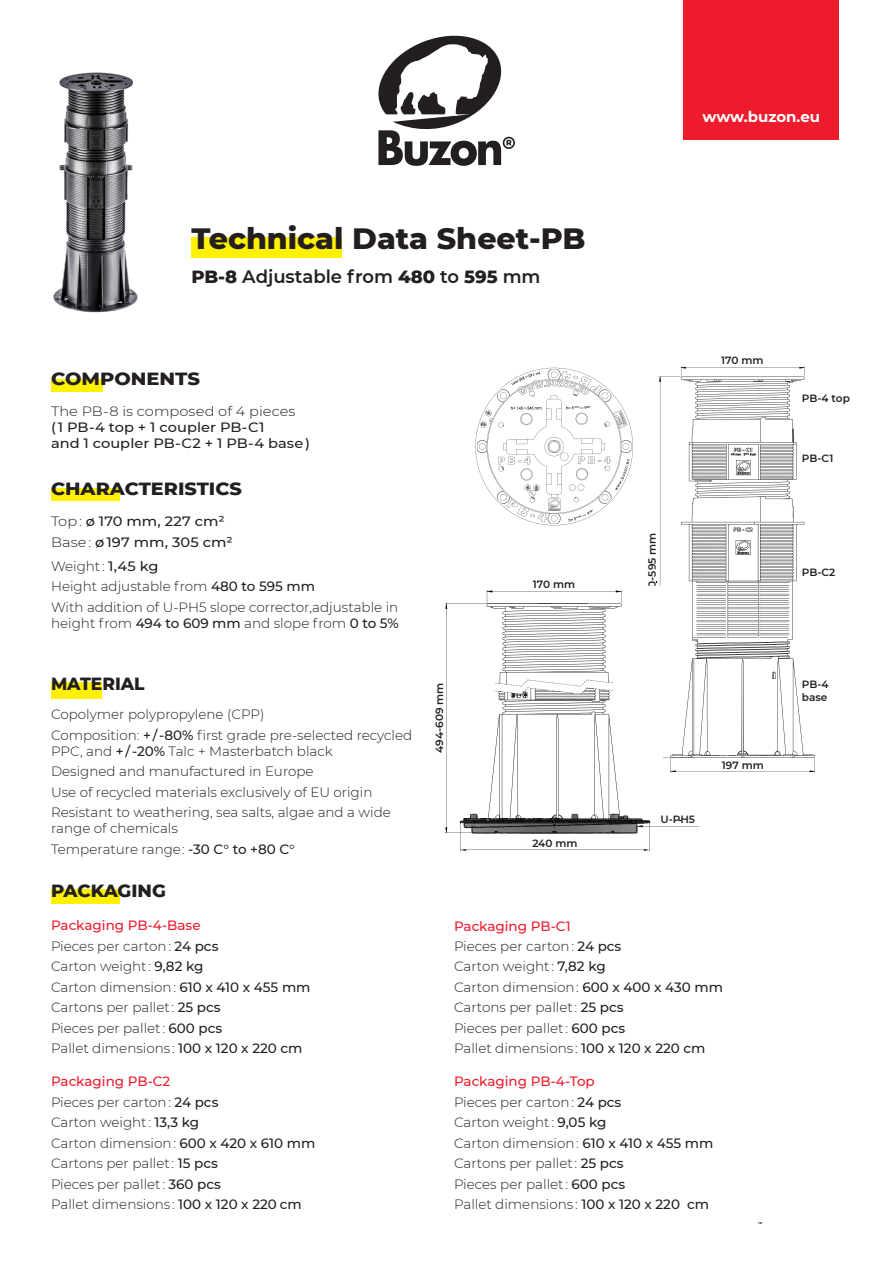
<style>
.page{position:relative;width:893px;height:1263px;background:#fff}
.page>*{position:absolute;margin:0;border:0;box-sizing:border-box;transform-origin:0 0}
.t1{font:800 30px "Montserrat";color:#231f20}
.t2{font:600 18px "Montserrat";color:#231f20}
.t3{font:800 18px "Montserrat";color:#231f20;scale:1.06 1}
.t4{font:800 18px "Montserrat";color:#231f20;scale:1.08 1}
.t5{font:800 18px "Montserrat";color:#231f20}
.t6{font:800 18px "Montserrat";color:#231f20;scale:.95 1}
.t7{font:700 15px "Montserrat";color:#fff}
.t8{font:300 13.5px/16.2px "Montserrat";color:#231f20}
.t9{font:500 13.5px "Montserrat";letter-spacing:.005em;color:#231f20;scale:1.08 1}
.t10{font:500 13.5px "Montserrat";color:#ee1b2d}
.t11{font:300 13.5px "Montserrat";color:#231f20;scale:1.08 1}
.t12{font:600 10.5px "Montserrat";color:#231f20}
.s1{font-weight:800}
.s2{font-weight:300}
.s3{font-weight:500}
</style>
<div class="page">
<div style="left:51px;top:890px;width:68px;height:14px;background:#fff101"></div>
<div style="left:191px;top:237px;width:150px;height:21px;background:#fff101"></div>
<div style="left:51px;top:682px;width:51px;height:16px;background:#fff101"></div>
<div style="left:51px;top:488px;width:68px;height:13px;background:#fff101"></div>
<div style="left:51px;top:379px;width:52px;height:13px;background:#fff101"></div>
<svg style="left:378px;top:35px;width:137px;height:131px"></svg>
<img style="left:53px;top:72px;width:85px;height:241px">
<svg style="left:680px;top:367px;width:135px;height:405px"></svg>
<svg style="left:699px;top:377px;width:116px;height:381px"></svg>
<svg style="left:445px;top:368px;width:254px;height:483px"></svg>
<div style="left:684px;top:0;width:155px;height:140px;background:#ee1b2d"></div>
<p class="t1" style="left:191px;top:216px;width:396px">Technical Data Sheet-PB</p>
<p class="t2" style="left:191px;top:264px;width:351px"><span class="s1">PB-8</span> Adjustable from <span class="s1">480</span> to <span class="s1">595</span> mm</p>
<p class="t4" style="left:51px;top:366px;width:140px">COMPONENTS</p>
<p class="t11" style="left:51px;top:402px;width:228px">The PB-8 is composed of 4 pieces</p>
<p class="t9" style="left:51px;top:418px;width:199px">( 1 PB-4 top + 1 coupler PB-C1</p>
<p class="t9" style="left:51px;top:434px;width:241px">and 1 coupler PB-C2 + 1 PB-4 base )</p>
<p class="t3" style="left:51px;top:475px;width:181px">CHARACTERISTICS</p>
<p class="t9" style="left:51px;top:512px;width:162px"><span class="s2">Top :</span> ø 170 mm, 227 cm²</p>
<p class="t9" style="left:51px;top:532px;width:170px"><span class="s2">Base :</span> ø 197 mm, 305 cm²</p>
<p class="t8" style="left:51px;top:557px;width:109px">Weight : <span class="s3">1,45 kg</span></p>
<p class="t8" style="left:51px;top:578px;width:266px">Height adjustable from <span class="s3">480 to 595 mm</span></p>
<p class="t8" style="left:51px;top:598px;width:349px">With addition of U-PH5 slope corrector,adjustable in height from <span class="s3">494 to 609 mm</span> and slope from <span class="s3">0 to 5%</span></p>
<p class="t6" style="left:51px;top:671px;width:100px">MATERIAL</p>
<p class="t8" style="left:51px;top:706px;width:215px">Copolymer polypropylene (CPP)</p>
<p class="t8" style="left:51px;top:726px;width:363px">Composition: <span class="s3">+ / -80%</span> first grade pre-selected recycled<br>PPC, and <span class="s3">+ / -20%</span> Talc + Masterbatch black</p>
<p class="t8" style="left:51px;top:763px;width:264px">Designed and manufactured in Europe</p>
<p class="t8" style="left:51px;top:783px;width:323px">Use of recycled materials exclusively of EU origin</p>
<p class="t8" style="left:51px;top:804px;width:341px">Resistant to weathering, sea salts, algae and a wide range of chemicals</p>
<p class="t8" style="left:51px;top:840px;width:245px">Temperature range: <span class="s3">-30 C° to +80 C°</span></p>
<p class="t12" style="left:432px;top:753px;width:72px;rotate:-90deg">494-609 mm</p>
<p class="t12" style="left:533px;top:577px;width:44px">170 mm</p>
<p class="t12" style="left:532px;top:836px;width:47px">240 mm</p>
<p class="t7" style="left:702px;top:105px;width:119px">www.buzon.eu</p>
<p class="t12" style="left:721px;top:352px;width:44px">170 mm</p>
<p class="t12" style="left:645px;top:602px;width:71px;rotate:-90deg">480-595 mm</p>
<p class="t12" style="left:661px;top:812px;width:36px">U-PH5</p>
<p class="t12" style="left:722px;top:757px;width:43px">197 mm</p>
<p class="t12" style="left:802px;top:391px;width:49px">PB-4 top</p>
<p class="t12" style="left:802px;top:451px;width:33px">PB-C1</p>
<p class="t12" style="left:802px;top:565px;width:35px">PB-C2</p>
<p class="t12" style="left:802px;top:677px;width:28px">PB-4</p>
<p class="t12" style="left:802px;top:690px;width:27px">base</p>
<p class="t5" style="left:51px;top:878px;width:116px">PACKAGING</p>
<p class="t10" style="left:51px;top:916px;width:151px">Packaging PB-4-Base</p>
<p class="t8" style="left:51px;top:937px;width:169px">Pieces per carton : <span class="s3">24 pcs</span></p>
<p class="t8" style="left:51px;top:958px;width:154px">Carton weight : <span class="s3">9,82 kg</span></p>
<p class="t8" style="left:51px;top:978px;width:261px">Carton dimension : <span class="s3">610 x 410 x 455 mm</span></p>
<p class="t8" style="left:51px;top:999px;width:171px">Cartons per pallet : <span class="s3">25 pcs</span></p>
<p class="t8" style="left:51px;top:1019px;width:173px">Pieces per pallet : <span class="s3">600 pcs</span></p>
<p class="t8" style="left:51px;top:1040px;width:253px">Pallet dimensions : <span class="s3">100 x 120 x 220 cm</span></p>
<p class="t10" style="left:51px;top:1072px;width:121px">Packaging PB-C2</p>
<p class="t8" style="left:51px;top:1093px;width:169px">Pieces per carton : <span class="s3">24 pcs</span></p>
<p class="t8" style="left:51px;top:1114px;width:150px">Carton weight : <span class="s3">13,3 kg</span></p>
<p class="t8" style="left:51px;top:1134px;width:266px">Carton dimension : <span class="s3">600 x 420 x 610 mm</span></p>
<p class="t8" style="left:51px;top:1155px;width:168px">Cartons per pallet : <span class="s3">15 pcs</span></p>
<p class="t8" style="left:51px;top:1175px;width:171px">Pieces per pallet : <span class="s3">360 pcs</span></p>
<p class="t8" style="left:51px;top:1196px;width:252px">Pallet dimensions : <span class="s3">100 x 120 x 220 cm</span></p>
<p class="t10" style="left:454px;top:916px;width:118px">Packaging PB-C1</p>
<p class="t8" style="left:454px;top:938px;width:169px">Pieces per carton : <span class="s3">24 pcs</span></p>
<p class="t8" style="left:454px;top:958px;width:153px">Carton weight : <span class="s3">7,82 kg</span></p>
<p class="t8" style="left:454px;top:978px;width:271px">Carton dimension : <span class="s3">600 x 400 x 430 mm</span></p>
<p class="t8" style="left:454px;top:999px;width:171px">Cartons per pallet : <span class="s3">25 pcs</span></p>
<p class="t8" style="left:454px;top:1019px;width:173px">Pieces per pallet : <span class="s3">600 pcs</span></p>
<p class="t8" style="left:454px;top:1040px;width:253px">Pallet dimensions : <span class="s3">100 x 120 x 220 cm</span></p>
<p class="t10" style="left:454px;top:1072px;width:142px">Packaging PB-4-Top</p>
<p class="t8" style="left:454px;top:1093px;width:169px">Pieces per carton : <span class="s3">24 pcs</span></p>
<p class="t8" style="left:454px;top:1114px;width:154px">Carton weight : <span class="s3">9,05 kg</span></p>
<p class="t8" style="left:454px;top:1134px;width:261px">Carton dimension : <span class="s3">610 x 410 x 455 mm</span></p>
<p class="t8" style="left:454px;top:1155px;width:171px">Cartons per pallet : <span class="s3">25 pcs</span></p>
<p class="t8" style="left:454px;top:1175px;width:173px">Pieces per pallet : <span class="s3">600 pcs</span></p>
<p class="t8" style="left:454px;top:1196px;width:257px">Pallet dimensions : <span class="s3">100 x 120 x 220 cm</span></p>
</div>
